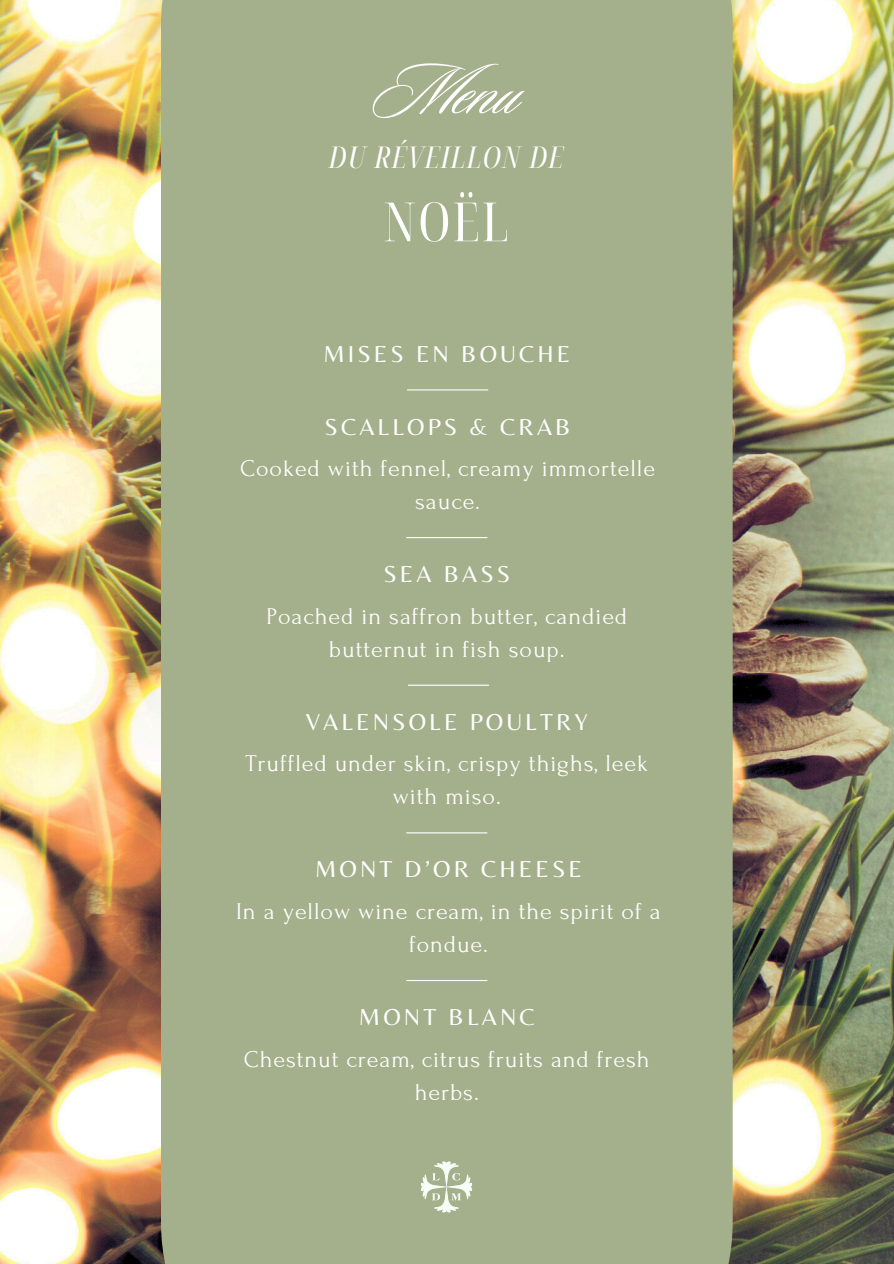
<style>
.page{position:relative;width:894px;height:1264px;background:#fff}
.page>*{position:absolute;margin:0;border:0;box-sizing:border-box;transform-origin:0 0}
.t1{font:75px "Sloop Script Pro";color:#fff}
.t2{font:extra-condensed 54px "Noto Serif Display";color:#fff}
.t3{font:italic extra-condensed 30px "Noto Serif Display";letter-spacing:.035em;color:#fff}
.t4{font:24px/33px "Forum";letter-spacing:.035em;color:#fff;text-align:center}
.t5{font:24px "Belleza";letter-spacing:.13em;color:#fff}
</style>
<div class="page">
<img style="left:0;top:0;width:893px;height:1263px">
<div style="left:161px;top:0;width:571px;height:1263px;background:#a4af8b"></div>
<hr style="left:406px;top:537px;width:81px;height:1px;background:#fff">
<hr style="left:408px;top:684px;width:81px;height:1px;background:#fff">
<hr style="left:406px;top:832px;width:81px;height:1px;background:#fff">
<hr style="left:406px;top:979px;width:81px;height:2px;background:#fff">
<hr style="left:407px;top:389px;width:81px;height:1px;background:#fff">
<img style="left:421px;top:1160px;width:51px;height:53px">
<h1 class="t1" style="left:372px;top:53px;width:149px">Menu</h1>
<h3 class="t3" style="left:329px;top:136px;width:235px">DU RÉVEILLON DE</h3>
<p class="t2" style="left:383px;top:183px;width:127px">NOËL</p>
<h2 class="t5" style="left:323px;top:340px;width:248px">MISES EN BOUCHE</h2>
<h4 class="t5" style="left:324px;top:412px;width:247px">SCALLOPS &amp; CRAB</h4>
<h4 class="t4" style="left:240px;top:452px;width:416px">Cooked with fennel, creamy immortelle sauce.</h4>
<h4 class="t5" style="left:383px;top:560px;width:128px">SEA BASS</h4>
<p class="t4" style="left:266px;top:600px;width:362px">Poached in saffron butter, candied butternut in fish soup.</p>
<h4 class="t5" style="left:306px;top:707px;width:283px">VALENSOLE POULTRY</h4>
<p class="t4" style="left:245px;top:747px;width:404px">Truffled under skin, crispy thighs, leek with miso.</p>
<h4 class="t5" style="left:315px;top:855px;width:268px">MONT D’OR CHEESE</h4>
<p class="t4" style="left:236px;top:895px;width:426px">In a yellow wine cream, in the spirit of a fondue.</p>
<h4 class="t5" style="left:359px;top:1002px;width:177px">MONT BLANC</h4>
<p class="t4" style="left:244px;top:1042px;width:407px">Chestnut cream, citrus fruits and fresh herbs.</p>
</div>
